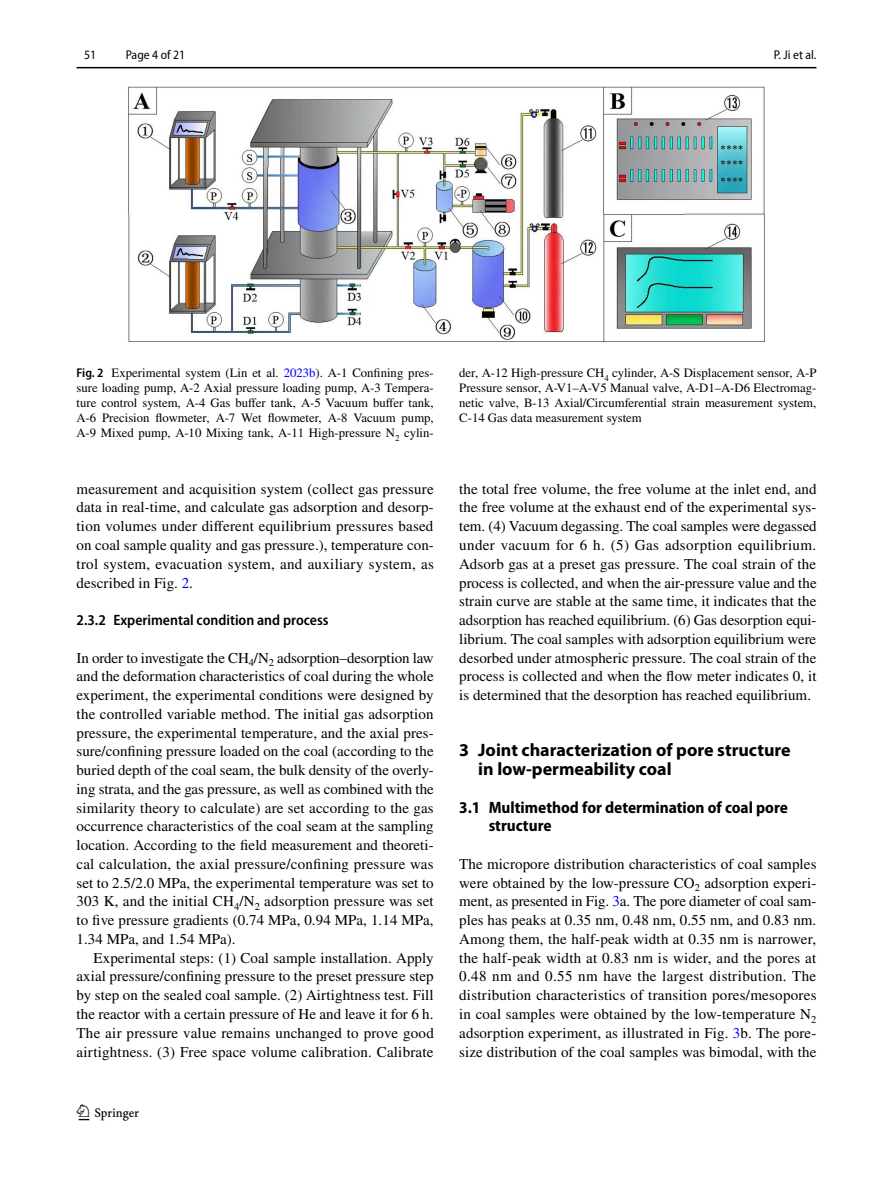
<style>
.page{position:relative;width:893px;height:1187px;background:#fff}
.page>*{position:absolute;margin:0;border:0;box-sizing:border-box;transform-origin:0 0}
.t1{font:22.5px "Springnew Regular 2";color:#000}
.t2{font:700 18px/18.8px "Myriad Pro";color:#000}
.t3{font:700 semi-condensed 16.5px/18.8px "Myriad Pro";color:#000}
.t4{font:15px/18.8px "STIX";letter-spacing:.005em;color:#000;text-align:justify}
.t5{font:600 semi-condensed 15px "Myriad Pro";color:#000}
.t6{font:12.75px/15px "STIX";color:#000;text-align:justify}
.t7{font:semi-condensed 12.75px "Myriad Pro";color:#000}
.s1{font-family:"Myriad Pro";font-weight:600;font-stretch:semi-condensed}
.s2{color:#00f}
</style>
<div class="page">
<hr style="left:77px;top:67px;width:739px;height:1px;background:#000">
<img style="left:128px;top:87px;width:637px;height:255px">
<p class="t7" style="left:84px;top:48px;width:14px">51</p>
<p class="t7" style="left:126px;top:48px;width:61px">Page 4 of 21</p>
<p class="t7" style="left:774px;top:48px;width:44px">P. Ji et al.</p>
<p class="t6" style="left:77px;top:366px;width:359px"><span class="s1">Fig. 2</span> Experimental system (Lin et al. <span class="s2">2023b</span>). A-1 Confining pres&shy;sure loading pump, A-2 Axial pressure loading pump, A-3 Tempera&shy;ture control system, A-4 Gas buffer tank, A-5 Vacuum buffer tank, A-6 Precision flowmeter, A-7 Wet flowmeter, A-8 Vacuum pump, A-9 Mixed pump, A-10 Mixing tank, A-11 High-pressure N<sub>2</sub> cylin-</p>
<p class="t6" style="left:459px;top:366px;width:359px">der, A-12 High-pressure CH<sub>4</sub> cylinder, A-S Displacement sensor, A-P Pressure sensor, A-V1–A-V5 Manual valve, A-D1–A-D6 Electromag&shy;netic valve, B-13 Axial/Circumferential strain measurement system, C-14 Gas data measurement system</p>
<p class="t4" style="left:77px;top:480px;width:359px">measurement and acquisition system (collect gas pressure data in real-time, and calculate gas adsorption and desorp&shy;tion volumes under different equilibrium pressures based on coal sample quality and gas pressure.), temperature con&shy;trol system, evacuation system, and auxiliary system, as described in Fig. <span class="s2">2</span>.</p>
<p class="t5" style="left:77px;top:611px;width:254px">2.3.2 Experimental condition and process</p>
<p class="t4" style="left:77px;top:649px;width:359px">In order to investigate the CH<sub>4</sub>/N<sub>2</sub> adsorption–desorption law and the deformation characteristics of coal during the whole experiment, the experimental conditions were designed by the controlled variable method. The initial gas adsorption pressure, the experimental temperature, and the axial pres&shy;sure/confining pressure loaded on the coal (according to the buried depth of the coal seam, the bulk density of the overly&shy;ing strata, and the gas pressure, as well as combined with the similarity theory to calculate) are set according to the gas occurrence characteristics of the coal seam at the sampling location. According to the field measurement and theoreti&shy;cal calculation, the axial pressure/confining pressure was set to 2.5/2.0 MPa, the experimental temperature was set to 303 K, and the initial CH<sub>4</sub>/N<sub>2</sub> adsorption pressure was set to five pressure gradients (0.74 MPa, 0.94 MPa, 1.14 MPa, 1.34 MPa, and 1.54 MPa).</p>
<p class="t4" style="left:77px;top:949px;width:359px;text-indent:17px">Experimental steps: (1) Coal sample installation. Apply axial pressure/confining pressure to the preset pressure step by step on the sealed coal sample. (2) Airtightness test. Fill the reactor with a certain pressure of He and leave it for 6 h.<br>The air pressure value remains unchanged to prove good airtightness. (3) Free space volume calibration. Calibrate</p>
<h1 class="t1" style="left:79px;top:1104px;width:62px">1 3</h1>
<p class="t4" style="left:459px;top:480px;width:359px">the total free volume, the free volume at the inlet end, and the free volume at the exhaust end of the experimental sys&shy;tem. (4) Vacuum degassing. The coal samples were degassed under vacuum for 6 h. (5) Gas adsorption equilibrium.<br>Adsorb gas at a preset gas pressure. The coal strain of the process is collected, and when the air-pressure value and the strain curve are stable at the same time, it indicates that the adsorption has reached equilibrium. (6) Gas desorption equi&shy;librium. The coal samples with adsorption equilibrium were desorbed under atmospheric pressure. The coal strain of the process is collected and when the flow meter indicates 0, it is determined that the desorption has reached equilibrium.</p>
<p class="t2" style="left:478px;top:740px;width:314px;text-indent:-19px">3 Joint characterization of pore structure in low‑permeability coal</p>
<p class="t3" style="left:489px;top:797px;width:301px;text-indent:-29px">3.1 Multimethod for determination of coal pore structure</p>
<p class="t4" style="left:459px;top:855px;width:359px">The micropore distribution characteristics of coal samples were obtained by the low-pressure CO<sub>2</sub> adsorption experi&shy;ment, as presented in Fig. <span class="s2">3</span>a. The pore diameter of coal sam&shy;ples has peaks at 0.35 nm, 0.48 nm, 0.55 nm, and 0.83 nm.<br>Among them, the half-peak width at 0.35 nm is narrower, the half-peak width at 0.83 nm is wider, and the pores at 0.48 nm and 0.55 nm have the largest distribution. The distribution characteristics of transition pores/mesopores in coal samples were obtained by the low-temperature N<sub>2 </sub>adsorption experiment, as illustrated in Fig. <span class="s2">3</span>b. The pore&shy;size distribution of the coal samples was bimodal, with the</p>
</div>
